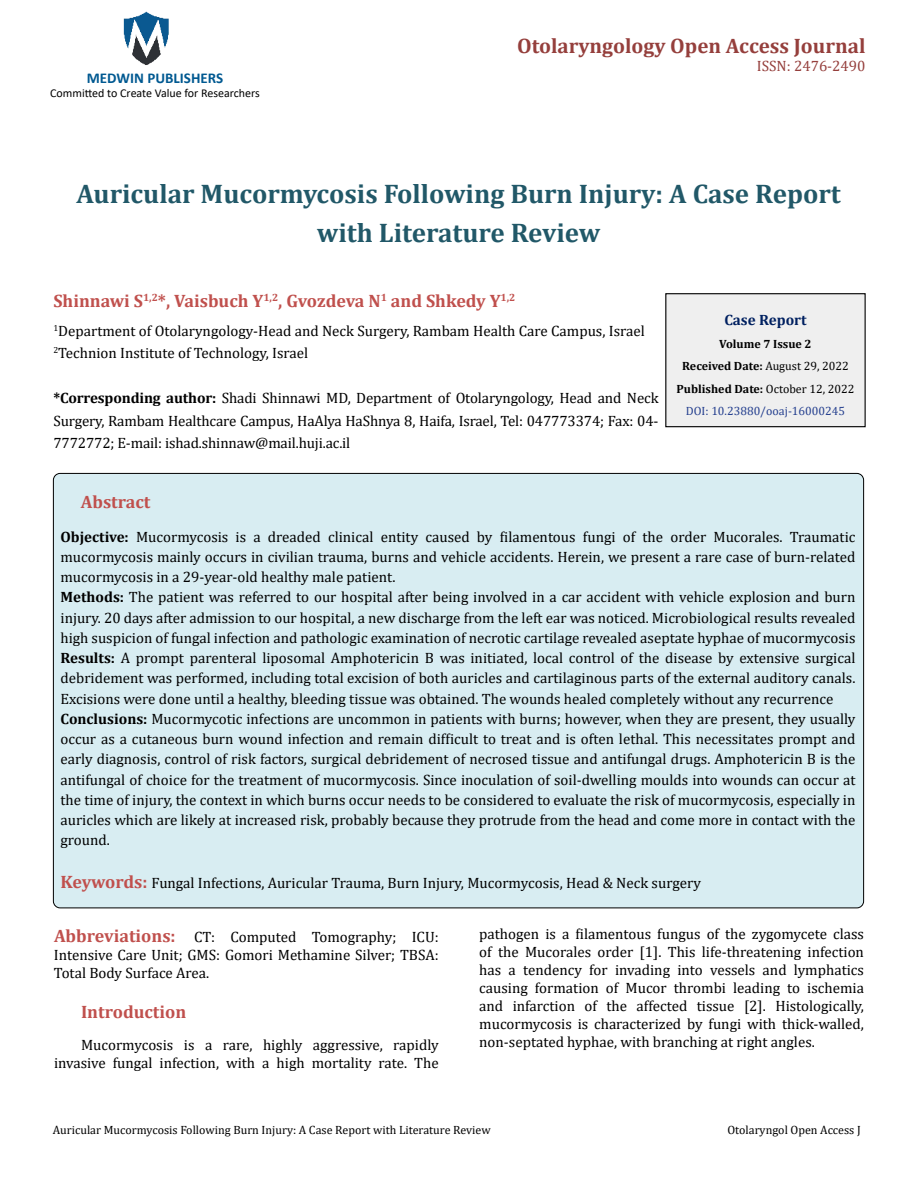
<style>
.page{position:relative;width:918px;height:1188px;background:#fff}
.page>*{position:absolute;margin:0;border:0;box-sizing:border-box;transform-origin:0 0}
.t1{font:700 27px/39px "Cambria";color:#215868;text-align:center}
.t2{font:700 21px "Cambria";color:#953f3c}
.t3{font:700 18px "Cambria";color:#c0504d}
.t4{font:15px/20.2px "Cambria";color:#000;text-align:justify}
.t5{font:700 15px "Calibri";color:#005991}
.t6{font:15px "Cambria";color:#953f3c}
.t7{font:700 15px "Cambria";color:#002060}
.t8{font:12px "Cambria";color:#000}
.t9{font:700 12px/22.5px "Cambria";color:#000;text-align:center}
.t10{font:12px "Calibri";color:#000}
.s1{font-weight:700}
.s2{font-weight:400}
.s3{font-weight:400;color:#25408f}
.s4{font-weight:700;font-size:18px;color:#c0504d}
</style>
<div class="page">
<img style="left:123px;top:11px;width:46px;height:54px">
<div style="left:666px;top:294px;width:199px;height:133px;background:#efefef"></div>
<div style="left:665px;top:293px;width:201px;height:134px;border:1px solid #000"></div>
<div style="left:53px;top:473px;width:811px;height:435px;background:#d8edf2;border-radius:7px"></div>
<p class="t5" style="left:87px;top:67px;width:138px">MEDWIN PUBLISHERS</p>
<p class="t10" style="left:50px;top:85px;width:211px">Committed to Create Value for Researchers</p>
<h2 class="t2" style="left:517px;top:31px;width:350px">Otolaryngology Open Access Journal</h2>
<p class="t6" style="left:757px;top:57px;width:110px">ISSN: 2476-2490</p>
<h1 class="t1" style="left:77px;top:174px;width:766px">Auricular Mucormycosis Following Burn Injury: A Case Report with Literature Review</h1>
<p class="t3" style="left:53px;top:288px;width:464px">Shinnawi S<sup>1,2</sup>*, Vaisbuch Y<sup>1,2</sup>, Gvozdeva N<sup>1</sup> and Shkedy Y<sup>1,2</sup></p>
<p class="t4" style="left:53px;top:319px;width:593px;line-height:22.5px"><sup>1</sup>Department of Otolaryngology-Head and Neck Surgery, Rambam Health Care Campus, Israel<br><sup>2</sup>Technion Institute of Technology, Israel</p>
<p class="t4" style="left:53px;top:387px;width:607px;line-height:22.5px"><span class="s1">*Corresponding author:</span> Shadi Shinnawi MD, Department of Otolaryngology, Head and Neck Surgery, Rambam Healthcare Campus, HaAlya HaShnya 8, Haifa, Israel, Tel: 047773374; Fax: 04- 7772772; E-mail: ishad.shinnaw@mail.huji.ac.il</p>
<p class="t7" style="left:724px;top:310px;width:84px">Case Report</p>
<p class="t9" style="left:677px;top:332px;width:179px">Volume 7 Issue 2<br>Received Date: <span class="s2">August 29, 2022<br></span>Published Date: <span class="s2">October 12, 2022<br></span><span class="s3">DOI: 10.23880/ooaj-16000245</span></p>
<p class="t3" style="left:81px;top:489px;width:71px">Abstract</p>
<p class="t4" style="left:61px;top:526px;width:797px;text-align:left"><span class="s1">Objective:</span> Mucormycosis is a dreaded clinical entity caused by filamentous fungi of the order Mucorales. Traumatic mucormycosis mainly occurs in civilian trauma, burns and vehicle accidents. Herein, we present a rare case of burn-related mucormycosis in a 29-year-old healthy male patient.<br><span class="s1">Methods:</span> The patient was referred to our hospital after being involved in a car accident with vehicle explosion and burn injury. 20 days after admission to our hospital, a new discharge from the left ear was noticed. Microbiological results revealed high suspicion of fungal infection and pathologic examination of necrotic cartilage revealed aseptate hyphae of mucormycosis <span class="s1">Results:</span> A prompt parenteral liposomal Amphotericin B was initiated, local control of the disease by extensive surgical debridement was performed, including total excision of both auricles and cartilaginous parts of the external auditory canals.<br>Excisions were done until a healthy, bleeding tissue was obtained. The wounds healed completely without any recurrence <span class="s1">Conclusions:</span> Mucormycotic infections are uncommon in patients with burns; however, when they are present, they usually occur as a cutaneous burn wound infection and remain difficult to treat and is often lethal. This necessitates prompt and early diagnosis, control of risk factors, surgical debridement of necrosed tissue and antifungal drugs. Amphotericin B is the antifungal of choice for the treatment of mucormycosis. Since inoculation of soil-dwelling moulds into wounds can occur at the time of injury, the context in which burns occur needs to be considered to evaluate the risk of mucormycosis, especially in auricles which are likely at increased risk, probably because they protrude from the head and come more in contact with the ground.</p>
<p class="t4" style="left:61px;top:873px;width:642px"><span class="s4">Keywords:</span> Fungal Infections, Auricular Trauma, Burn Injury, Mucormycosis, Head &amp; Neck surgery</p>
<p class="t4" style="left:54px;top:928px;width:386px;line-height:18px"><span class="s4">Abbreviations:</span> CT: Computed Tomography; ICU:<br>Intensive Care Unit; GMS: Gomori Methamine Silver; TBSA:<br>Total Body Surface Area.</p>
<p class="t3" style="left:81px;top:999px;width:107px">Introduction</p>
<p class="t4" style="left:54px;top:1036px;width:386px;line-height:18px;text-align:right">Mucormycosis is a rare, highly aggressive, rapidly invasive fungal infection, with a high mortality rate. The</p>
<p class="t4" style="left:479px;top:925px;width:386px;line-height:18px">pathogen is a filamentous fungus of the zygomycete class of the Mucorales order [1]. This life‑threatening infection has a tendency for invading into vessels and lymphatics causing formation of Mucor thrombi leading to ischemia and infarction of the affected tissue [2]. Histologically, mucormycosis is characterized by fungi with thick-walled, non-septated hyphae, with branching at right angles.</p>
<p class="t8" style="left:53px;top:1123px;width:439px">Auricular Mucormycosis Following Burn Injury: A Case Report with Literature Review</p>
<p class="t8" style="left:727px;top:1123px;width:135px">Otolaryngol Open Access J</p>
</div>
